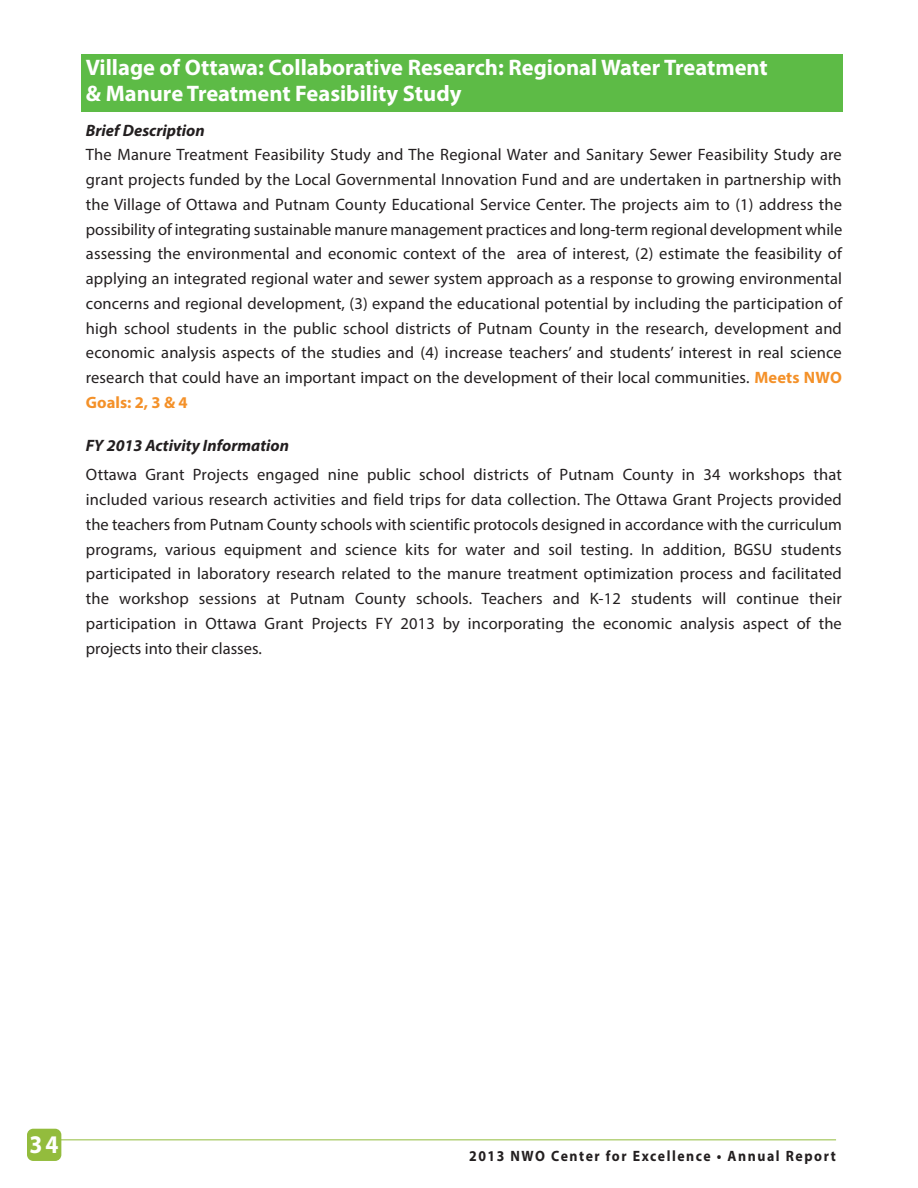
<style>
.page{position:relative;width:918px;height:1188px;background:#fff}
.page>*{position:absolute;margin:0;border:0;box-sizing:border-box;transform-origin:0 0}
.t1{font:700 25.5px "Myriad Pro";color:#fff;scale:.92 1}
.t2{font:700 22.5px/25.5px "Myriad Pro";color:#fff}
.t3{font:16.5px/24.8px "Myriad Pro";letter-spacing:.005em;color:#231f20;text-align:justify}
.t4{font:italic 700 16.5px "Myriad Pro";color:#231f20}
.t5{font:700 15px "Myriad Pro";letter-spacing:.115em;color:#231f20;scale:.92 1}
.s1{font-weight:700;color:#f49129}
</style>
<div class="page">
<div style="left:81px;top:54px;width:761px;height:58px;background:#5dbb46"></div>
<hr style="left:55px;top:1139px;width:781px;height:1px;background:#93bc3d">
<div style="left:27px;top:1129px;width:34px;height:32px;background:#93bc3d;border-radius:6px"></div>
<h2 class="t2" style="left:86px;top:57px;width:683px">Village of Ottawa: Collaborative Research: Regional Water Treatment &amp; Manure Treatment Feasibility Study</h2>
<p class="t4" style="left:86px;top:124px;width:120px">Brief Description</p>
<p class="t3" style="left:86px;top:144px;width:758px">The Manure Treatment Feasibility Study and The Regional Water and Sanitary Sewer Feasibility Study are grant projects funded by the Local Governmental Innovation Fund and are undertaken in partnership with the Village of Ottawa and Putnam County Educational Service Center. The projects aim to (1) address the possibility of integrating sustainable manure management practices and long-term regional development while assessing the environmental and economic context of the area of interest, (2) estimate the feasibility of applying an integrated regional water and sewer system approach as a response to growing environmental concerns and regional development, (3) expand the educational potential by including the participation of high school students in the public school districts of Putnam County in the research, development and economic analysis aspects of the studies and (4) increase teachers’ and students’ interest in real science research that could have an important impact on the development of their local communities. <span class="s1">Meets NWO Goals: 2, 3 &amp; 4</span></p>
<p class="t4" style="left:86px;top:440px;width:205px">FY 2013 Activity Information</p>
<p class="t3" style="left:86px;top:464px;width:758px">Ottawa Grant Projects engaged nine public school districts of Putnam County in 34 workshops that included various research activities and field trips for data collection. The Ottawa Grant Projects provided the teachers from Putnam County schools with scientific protocols designed in accordance with the curriculum programs, various equipment and science kits for water and soil testing. In addition, BGSU students participated in laboratory research related to the manure treatment optimization process and facilitated the workshop sessions at Putnam County schools. Teachers and K-12 students will continue their participation in Ottawa Grant Projects FY 2013 by incorporating the economic analysis aspect of the projects into their classes.</p>
<h1 class="t1" style="left:30px;top:1135px;width:33px">34</h1>
<p class="t5" style="left:469px;top:1150px;width:400px">2013 NWO Center for Excellence • Annual Report</p>
</div>
